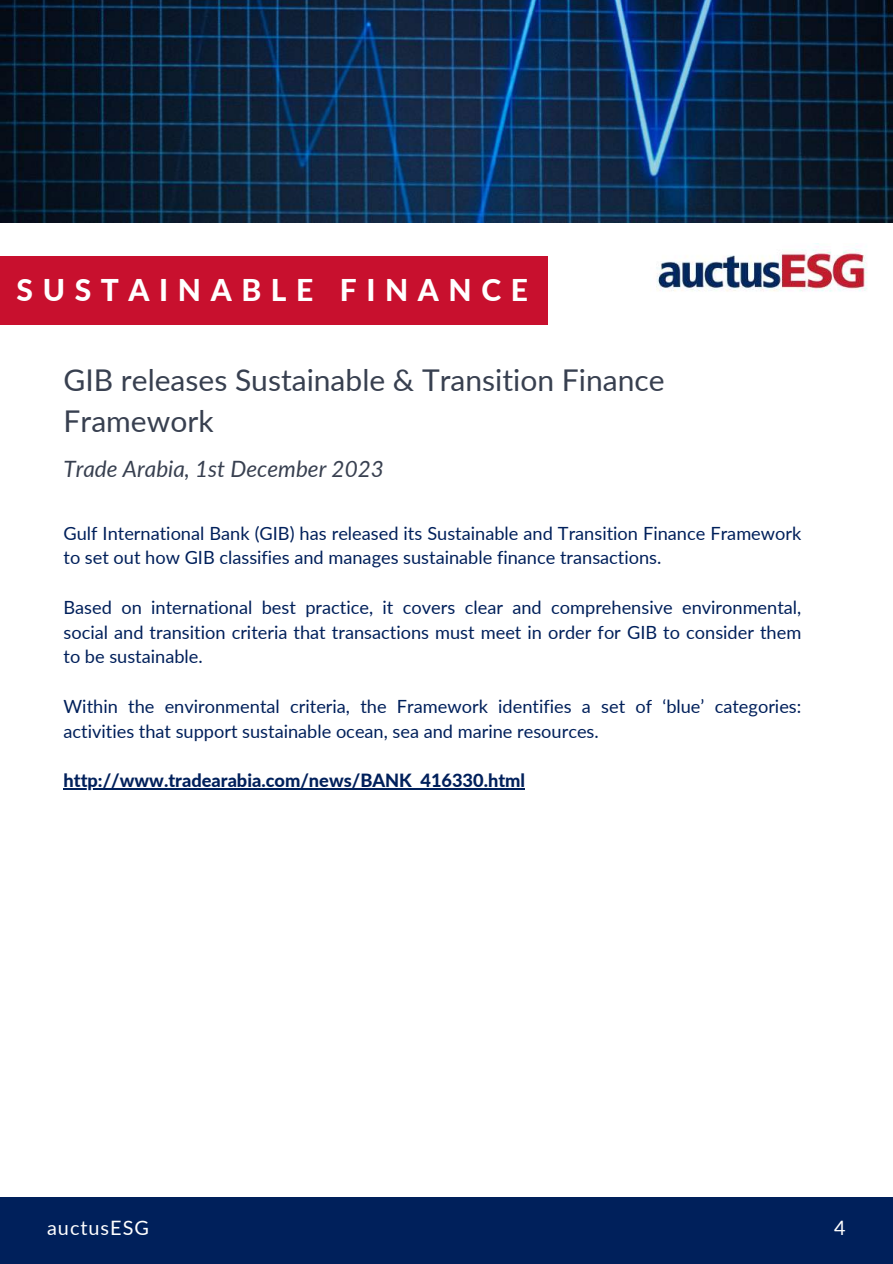
<style>
.page{position:relative;width:893px;height:1264px;background:#fff}
.page>*{position:absolute;margin:0;border:0;box-sizing:border-box;transform-origin:0 0}
.t1{font:30px/41.7px "Lato";color:#384050}
.t2{font:800 30px "Lato";letter-spacing:.32em;color:#fff}
.t3{font:italic 22.5px "Lato";color:#384050}
.t4{font:19.8px "Lato";letter-spacing:.05em;color:#fff}
.t5{font:18.15px/24.8px "Lato";color:#00205b}
.t6{font:800 18.15px "Lato";color:#00205b}
</style>
<div class="page">
<div style="left:0;top:1197px;width:892px;height:66px;background:#00205b"></div>
<img style="left:0;top:0;width:892px;height:223px">
<img style="left:656px;top:243px;width:211px;height:49px">
<hr style="left:63px;top:788px;width:462px;height:1px;background:#00205b">
<div style="left:0;top:256px;width:547px;height:69px;background:#c8102e"></div>
<h1 class="t2" style="left:17px;top:271px;width:513px">SUSTAINABLE FINANCE</h1>
<h1 class="t1" style="left:63px;top:358px;width:602px">GIB releases Sustainable &amp; Transition Finance<br>Framework</h1>
<p class="t3" style="left:63px;top:455px;width:322px">Trade Arabia, 1st December 2023</p>
<p class="t5" style="left:63px;top:520px;width:739px">Gulf International Bank (GIB) has released its Sustainable and Transition Finance Framework to set out how GIB classifies and manages sustainable finance transactions.</p>
<p class="t5" style="left:63px;top:594px;width:739px;text-align:justify">Based on international best practice, it covers clear and comprehensive environmental, social and transition criteria that transactions must meet in order for GIB to consider them to be sustainable.</p>
<p class="t5" style="left:63px;top:693px;width:739px">Within the environmental criteria, the Framework identifies a set of ‘blue’ categories: activities that support sustainable ocean, sea and marine resources.</p>
<p class="t6" style="left:63px;top:769px;width:463px">http://www.tradearabia.com/news/BANK_416330.html</p>
<p class="t4" style="left:47px;top:1215px;width:103px">auctusESG</p>
<p class="t4" style="left:834px;top:1215px;width:13px">4</p>
</div>
